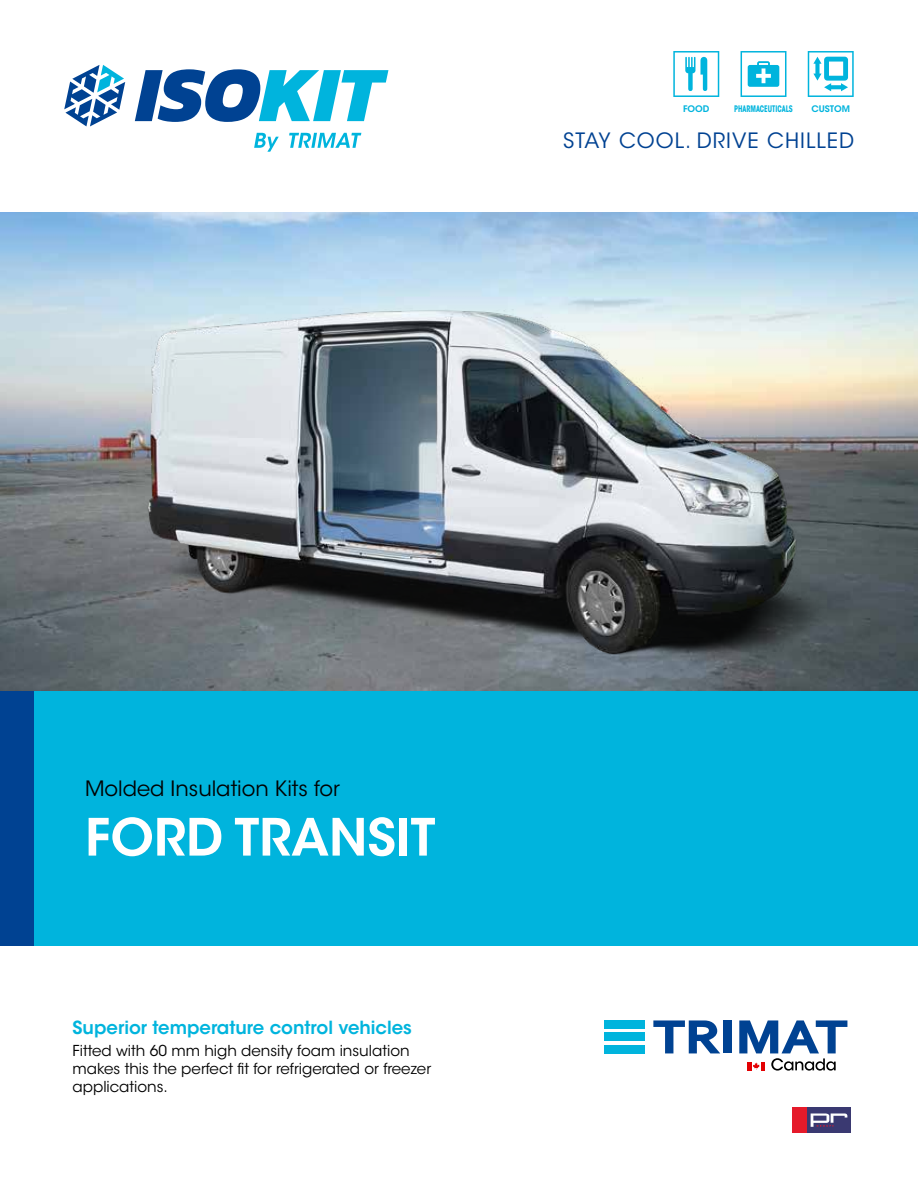
<style>
.page{position:relative;width:918px;height:1188px;background:#fff}
.page>*{position:absolute;margin:0;border:0;box-sizing:border-box;transform-origin:0 0}
.t1{font:600 51px "ITC Avant Garde Std";color:#fff}
.t2{font:21px "ITC Avant Garde Std";color:#000}
.t3{font:21px "ITC Avant Garde Std";letter-spacing:.05em;color:#004292}
.t4{font:600 18px "ITC Avant Garde Std";color:#00b4dd}
.t5{font:15px/18px "ITC Avant Garde Std";color:#000}
.t6{font:700 condensed 9px "ITC Avant Garde Std";color:#00b4dd;scale:.8 1}
.t7{font:600 9px "ITC Avant Garde Std";color:#00b4dd}
</style>
<div class="page">
<div style="left:0;top:691px;width:918px;height:255px;background:#00b4dd"></div>
<div style="left:0;top:691px;width:34px;height:255px;background:#004292"></div>
<img style="left:0;top:213px;width:918px;height:478px">
<svg style="left:135px;top:69px;width:253px;height:53px"></svg>
<svg style="left:64px;top:65px;width:62px;height:62px"></svg>
<svg style="left:254px;top:133px;width:25px;height:19px"></svg>
<svg style="left:289px;top:133px;width:72px;height:15px"></svg>
<svg style="left:673px;top:51px;width:46px;height:46px"></svg>
<svg style="left:741px;top:51px;width:45px;height:46px"></svg>
<svg style="left:808px;top:51px;width:46px;height:46px"></svg>
<div style="left:605px;top:1020px;width:40px;height:9px;background:#00b4dd"></div>
<div style="left:605px;top:1033px;width:40px;height:8px;background:#00b4dd"></div>
<div style="left:605px;top:1045px;width:40px;height:8px;background:#00b4dd"></div>
<svg style="left:653px;top:1020px;width:67px;height:33px"></svg>
<div style="left:724px;top:1020px;width:8px;height:33px;background:#004292"></div>
<svg style="left:739px;top:1020px;width:108px;height:51px"></svg>
<div style="left:792px;top:1107px;width:59px;height:26px;background:#e51a2a"></div>
<div style="left:807px;top:1107px;width:44px;height:26px;background:#3a3971"></div>
<svg style="left:811px;top:1113px;width:36px;height:14px"></svg>
<img style="left:108px;top:213px;width:778px;height:478px">
<p class="t7" style="left:683px;top:103px;width:28px">FOOD</p>
<p class="t6" style="left:734px;top:103px;width:75px">PHARMACEUTICALS</p>
<p class="t7" style="left:812px;top:103px;width:40px">CUSTOM</p>
<h2 class="t3" style="left:563px;top:128px;width:293px">STAY COOL. DRIVE CHILLED</h2>
<h2 class="t2" style="left:85px;top:776px;width:256px">Molded Insulation Kits for</h2>
<h1 class="t1" style="left:85px;top:805px;width:352px">FORD TRANSIT</h1>
<p class="t4" style="left:73px;top:1016px;width:341px">Superior temperature control vehicles</p>
<p class="t5" style="left:73px;top:1042px;width:360px">Fitted with 60 mm high density foam insulation makes this the perfect fit for refrigerated or freezer applications.</p>
</div>
